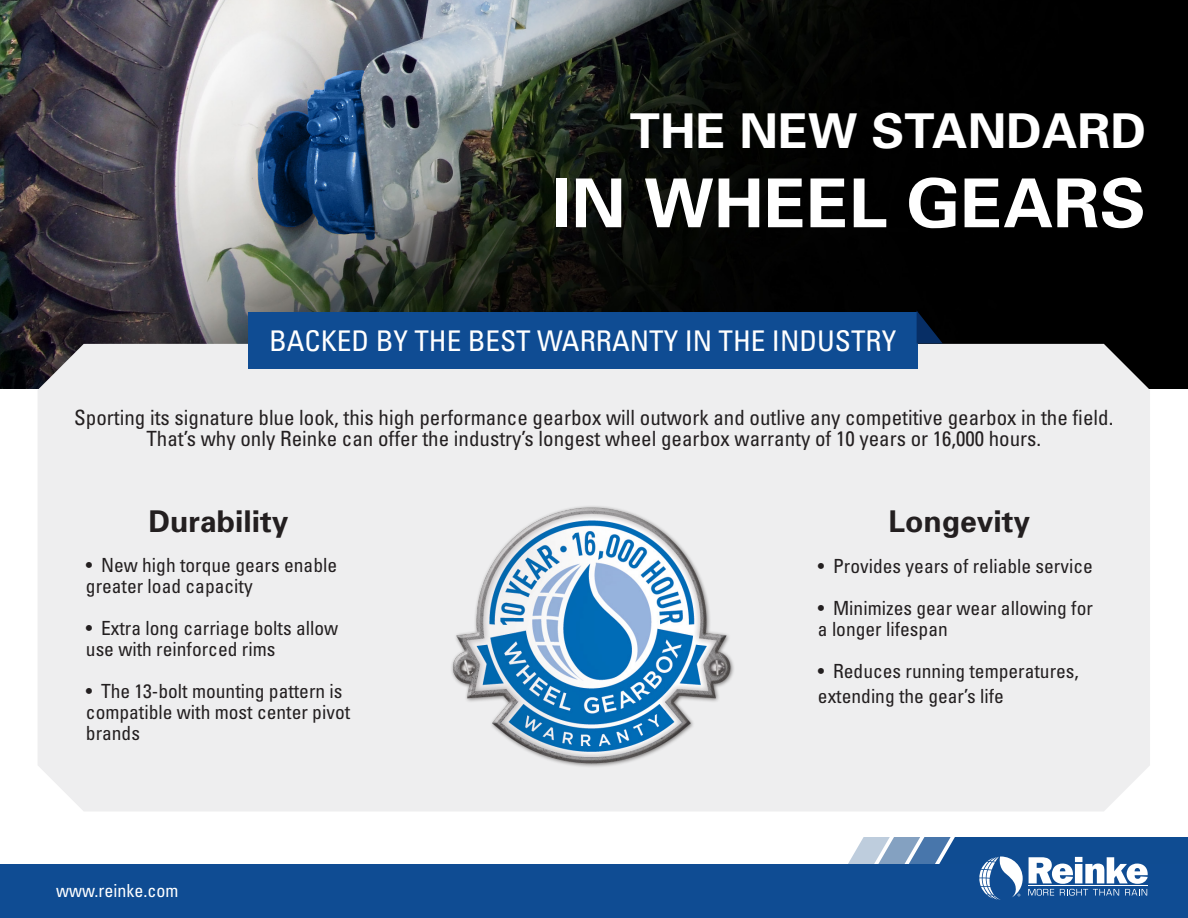
<style>
.page{position:relative;width:1188px;height:918px;background:#fff}
.page>*{position:absolute;margin:0;border:0;box-sizing:border-box;transform-origin:0 0}
.t1{font:700 67.5px "Univers";color:#fff}
.t2{font:700 48px "Univers";color:#fff}
.t3{font:700 30px "Univers";color:#231f20}
.t4{font:condensed 28.5px "Univers LT Std";color:#fff}
.t5{font:condensed 21px/21px "Univers LT Std";color:#231f20;text-align:center}
.t6{font:condensed 19.5px/21px "Univers LT Std";color:#231f20}
.t7{font:condensed 18px "Univers LT Std";color:#fff}
</style>
<div class="page">
<div style="left:0;top:864px;width:1188px;height:54px;background:#0f4c93"></div>
<svg style="left:848px;top:837px;width:340px;height:63px"></svg>
<img style="left:0;top:0;width:1188px;height:388px">
<div style="left:38px;top:344px;width:1112px;height:467px;background:#eeeeef"></div>
<div style="left:248px;top:312px;width:670px;height:57px;background:#0f4c93"></div>
<svg style="left:917px;top:311px;width:26px;height:33px"></svg>
<img style="left:434px;top:490px;width:320px;height:293px">
<p class="t2" style="left:630px;top:102px;width:518px">THE NEW STANDARD</p>
<p class="t1" style="left:552px;top:163px;width:595px">IN WHEEL GEARS</p>
<p class="t4" style="left:269px;top:323px;width:629px">BACKED BY THE BEST WARRANTY IN THE INDUSTRY</p>
<p class="t5" style="left:74px;top:406px;width:1041px">Sporting its signature blue look, this high performance gearbox will outwork and outlive any competitive gearbox in the field.<br>That’s why only Reinke can offer the industry’s longest wheel gearbox warranty of 10 years or 16,000 hours.</p>
<p class="t3" style="left:148px;top:503px;width:142px">Durability</p>
<p class="t3" style="left:889px;top:503px;width:143px">Longevity</p>
<p class="t6" style="left:86px;top:555px;width:253px">• New high torque gears enable greater load capacity</p>
<p class="t6" style="left:86px;top:618px;width:254px">• Extra long carriage bolts allow use with reinforced rims</p>
<p class="t6" style="left:86px;top:681px;width:266px">• The 13-bolt mounting pattern is compatible with most center pivot brands</p>
<p class="t6" style="left:818px;top:555px;width:277px">• Provides years of reliable service</p>
<p class="t6" style="left:818px;top:597px;width:277px">• Minimizes gear wear allowing for a longer lifespan</p>
<p class="t6" style="left:818px;top:658px;width:263px;line-height:25.2px">• Reduces running temperatures, extending the gear’s life</p>
<p class="t7" style="left:56px;top:879px;width:124px">www.reinke.com</p>
</div>
